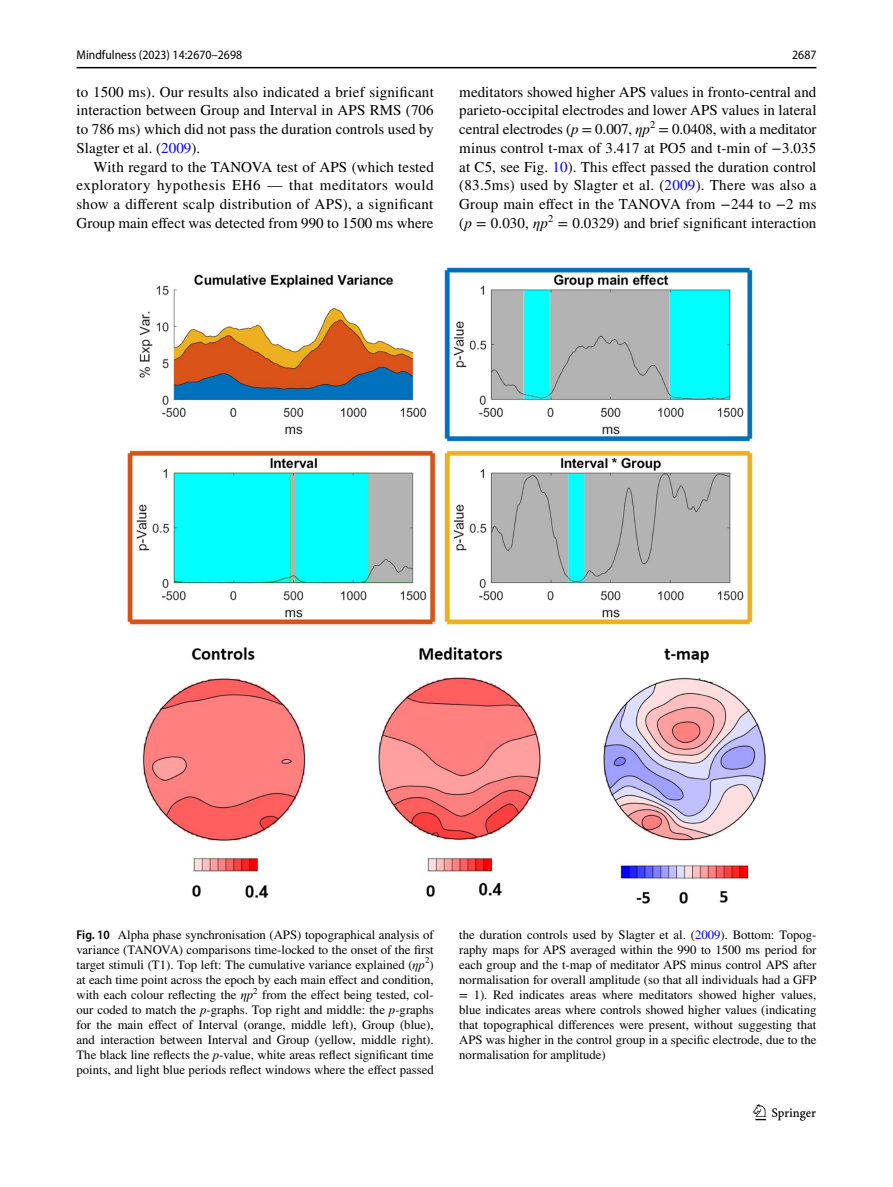
<style>
.page{position:relative;width:893px;height:1187px;background:#fff}
.page>*{position:absolute;margin:0;border:0;box-sizing:border-box;transform-origin:0 0}
.t1{font:22.5px "Springnew Regular 2";color:#000}
.t2{font:15px/18.8px "STIX";letter-spacing:.005em;color:#000;text-align:justify}
.t3{font:12.75px/15px "STIX";color:#000;text-align:justify}
.t4{font:semi-condensed 12.75px "Myriad Pro";color:#000}
.s1{color:#00f}
.s2{font-style:italic}
.s3{font-family:"Myriad Pro";font-weight:600;font-stretch:semi-condensed}
</style>
<div class="page">
<hr style="left:77px;top:67px;width:739px;height:1px;background:#000">
<img style="left:128px;top:268px;width:637px;height:635px">
<p class="t4" style="left:77px;top:48px;width:167px">Mindfulness (2023) 14:2670–2698</p>
<p class="t4" style="left:792px;top:48px;width:26px">2687</p>
<p class="t2" style="left:77px;top:83px;width:359px">to 1500 ms). Our results also indicated a brief significant interaction between Group and Interval in APS RMS (706 to 786 ms) which did not pass the duration controls used by Slagter et al. (<span class="s1">2009</span>).</p>
<p class="t2" style="left:77px;top:158px;width:359px;text-indent:17px">With regard to the TANOVA test of APS (which tested exploratory hypothesis EH6 — that meditators would show a different scalp distribution of APS), a significant Group main effect was detected from 990 to 1500 ms where</p>
<p class="t2" style="left:459px;top:83px;width:359px">meditators showed higher APS values in fronto-central and parieto-occipital electrodes and lower APS values in lateral central electrodes (<span class="s2">p</span> = 0.007, <span class="s2">ηp</span><sup>2</sup> = 0.0408, with a meditator minus control t-max of 3.417 at PO5 and t-min of −3.035 at C5, see Fig. <span class="s1">10</span>). This effect passed the duration control (83.5ms) used by Slagter et al. (<span class="s1">2009</span>). There was also a Group main effect in the TANOVA from −244 to −2 ms (<span class="s2">p</span> = 0.030, <span class="s2">ηp</span><sup>2</sup> = 0.0329) and brief significant interaction</p>
<p class="t3" style="left:77px;top:927px;width:359px"><span class="s3">Fig. 10</span> Alpha phase synchronisation (APS) topographical analysis of variance (TANOVA) comparisons time-locked to the onset of the first target stimuli (T1). Top left: The cumulative variance explained (<span class="s2">ηp</span><sup>2</sup>) at each time point across the epoch by each main effect and condition, with each colour reflecting the <span class="s2">ηp</span><sup>2</sup> from the effect being tested, col&shy;our coded to match the <span class="s2">p-</span>graphs. Top right and middle: the <span class="s2">p-</span>graphs for the main effect of Interval (orange, middle left), Group (blue), and interaction between Interval and Group (yellow, middle right).<br>The black line reflects the <span class="s2">p-</span>value, white areas reflect significant time points, and light blue periods reflect windows where the effect passed</p>
<p class="t3" style="left:459px;top:927px;width:359px">the duration controls used by Slagter et al. (<span class="s1">2009</span>). Bottom: Topog&shy;raphy maps for APS averaged within the 990 to 1500 ms period for each group and the t-map of meditator APS minus control APS after normalisation for overall amplitude (so that all individuals had a GFP = 1). Red indicates areas where meditators showed higher values, blue indicates areas where controls showed higher values (indicating that topographical differences were present, without suggesting that APS was higher in the control group in a specific electrode, due to the normalisation for amplitude)</p>
<h1 class="t1" style="left:755px;top:1104px;width:62px">1 3</h1>
</div>
